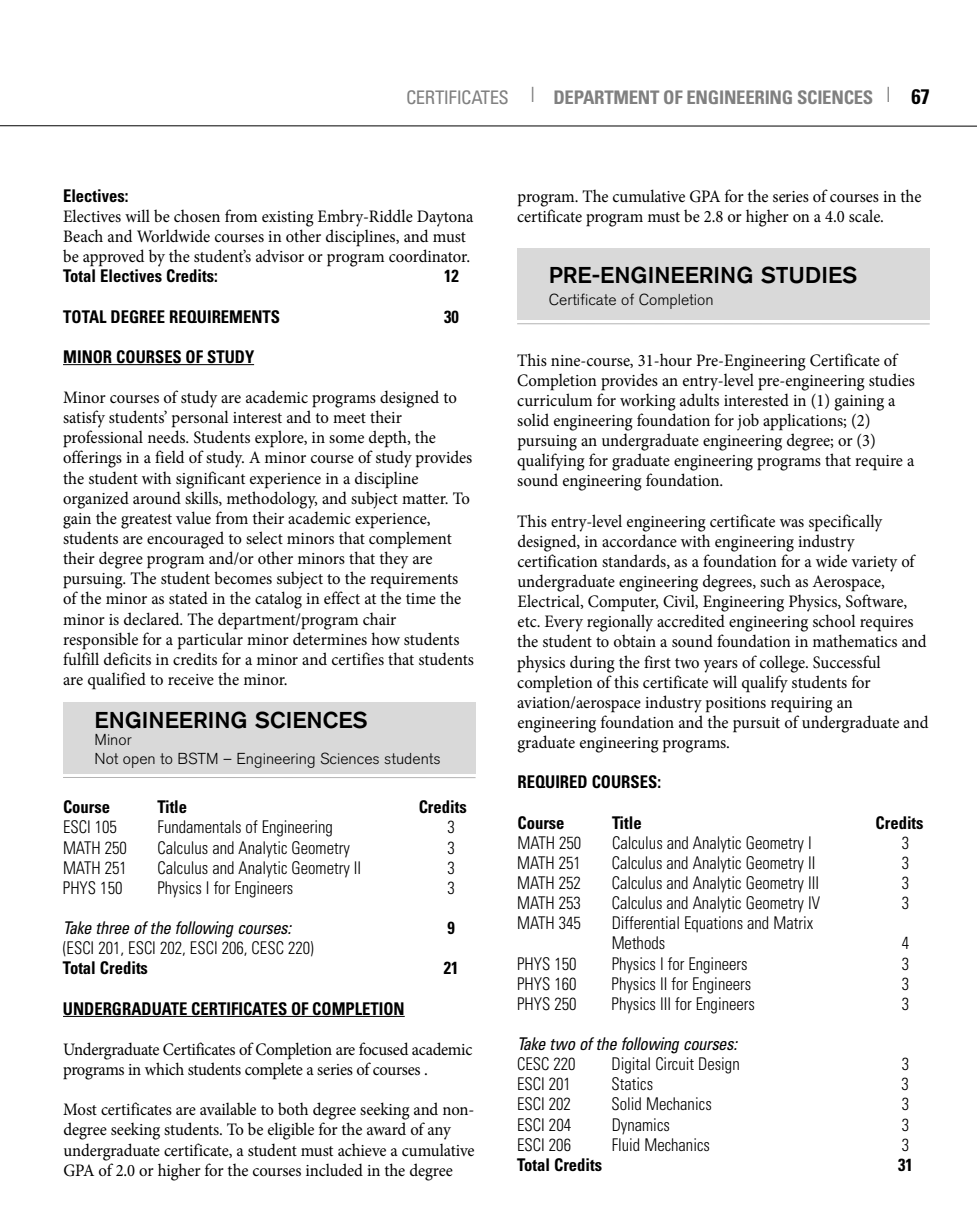
<style>
.page{position:relative;width:977px;height:1229px;background:#fff}
.page>*{position:absolute;margin:0;border:0;box-sizing:border-box;transform-origin:0 0}
.t1{font:500 22.75px "Akzidenz Grotesk Std";color:#000}
.t2{font:700 condensed 18.72px "Univers";letter-spacing:-.015em;color:#808080}
.t3{font:17.5px/20.1px "Minion Pro";color:#000;scale:.95 1}
.t4{font:300 condensed 17.5px/20.1px "Univers";color:#000;scale:.95 1}
.t5{font:700 condensed 17.5px "Univers";color:#000;scale:.95 1}
.t6{font:17.5px/20.1px "Minion Pro";letter-spacing:-.02em;color:#000;scale:.95 1}
.t7{font:italic condensed 17.5px "Univers";letter-spacing:-.025em;color:#000;scale:.95 1}
.t8{font:300 15.75px/18.9px "Akzidenz Grotesk Std";color:#000}
.s1{font-weight:400}
.s2{font-weight:400;font-size:21px}
.s3{font-size:21px;color:#000}
</style>
<div class="page">
<div style="left:517px;top:248px;width:412px;height:72px;background:#d9d9d9"></div>
<hr style="left:517px;top:323px;width:412px;height:1px;background:#b3b3b3">
<div style="left:63px;top:702px;width:412px;height:72px;background:#d9d9d9"></div>
<hr style="left:63px;top:777px;width:412px;height:1px;background:#b3b3b3">
<hr style="left:0;top:125px;width:976px;height:2px;background:#000">
<hr style="left:63px;top:364px;width:191px;height:1px;background:#000">
<hr style="left:63px;top:1016px;width:342px;height:1px;background:#000">
<p class="t2" style="left:406px;top:90px;width:525px"><span class="s1">CERTIFICATES</span> <span class="s2">|</span> DEPARTMENT OF ENGINEERING SCIENCES <span class="s2">|</span> <span class="s3">67</span></p>
<p class="t5" style="left:63px;top:189px;width:71px">Electives:</p>
<p class="t3" style="left:63px;top:208px;width:433px">Electives will be chosen from existing Embry-Riddle Daytona<br>Beach and Worldwide courses in other disciplines, and must be approved by the student’s advisor or program coordinator.</p>
<p class="t5" style="left:63px;top:269px;width:164px">Total Electives Credits:</p>
<p class="t5" style="left:444px;top:269px;width:17px">12</p>
<p class="t5" style="left:63px;top:310px;width:230px">TOTAL DEGREE REQUIREMENTS</p>
<p class="t5" style="left:444px;top:310px;width:17px">30</p>
<p class="t5" style="left:63px;top:350px;width:203px">MINOR COURSES OF STUDY</p>
<p class="t3" style="left:63px;top:389px;width:434px">Minor courses of study are academic programs designed to satisfy students’ personal interest and to meet their professional needs. Students explore, in some depth, the offerings in a field of study. A minor course of study provides the student with significant experience in a discipline organized around skills, methodology, and subject matter. To gain the greatest value from their academic experience, students are encouraged to select minors that complement their degree program and/or other minors that they are pursuing. The student becomes subject to the requirements of the minor as stated in the catalog in effect at the time the minor is declared. The department/program chair responsible for a particular minor determines how students fulfill deficits in credits for a minor and certifies that students are qualified to receive the minor.</p>
<h1 class="t1" style="left:94px;top:706px;width:275px">ENGINEERING SCIENCES</h1>
<p class="t8" style="left:94px;top:730px;width:348px">Minor<br>Not open to BSTM – Engineering Sciences students</p>
<p class="t5" style="left:63px;top:800px;width:51px">Course</p>
<p class="t5" style="left:158px;top:800px;width:33px">Title</p>
<p class="t5" style="left:418px;top:800px;width:52px">Credits</p>
<p class="t4" style="left:63px;top:818px;width:58px">ESCI 105</p>
<p class="t4" style="left:157px;top:818px;width:186px">Fundamentals of Engineering</p>
<p class="t4" style="left:447px;top:818px;width:9px">3</p>
<p class="t4" style="left:63px;top:838px;width:69px">MATH 250</p>
<p class="t4" style="left:157px;top:838px;width:204px">Calculus and Analytic Geometry</p>
<p class="t4" style="left:447px;top:838px;width:9px">3</p>
<p class="t4" style="left:63px;top:859px;width:69px">MATH 251</p>
<p class="t4" style="left:157px;top:859px;width:216px">Calculus and Analytic Geometry II</p>
<p class="t4" style="left:447px;top:859px;width:9px">3</p>
<p class="t4" style="left:63px;top:879px;width:64px">PHYS 150</p>
<p class="t4" style="left:157px;top:879px;width:144px">Physics I for Engineers</p>
<p class="t4" style="left:447px;top:879px;width:9px">3</p>
<p class="t7" style="left:63px;top:921px;width:242px">Take three of the following courses:</p>
<p class="t5" style="left:447px;top:921px;width:9px">9</p>
<p class="t4" style="left:63px;top:939px;width:266px">(ESCI 201, ESCI 202, ESCI 206, CESC 220)</p>
<p class="t5" style="left:63px;top:961px;width:91px">Total Credits</p>
<p class="t5" style="left:444px;top:961px;width:17px">21</p>
<p class="t5" style="left:63px;top:1002px;width:361px">UNDERGRADUATE CERTIFICATES OF COMPLETION</p>
<p class="t6" style="left:63px;top:1040px;width:432px">Undergraduate Certificates of Completion are focused academic programs in which students complete a series of courses .</p>
<p class="t3" style="left:63px;top:1101px;width:434px">Most certificates are available to both degree seeking and non&shy;degree seeking students. To be eligible for the award of any undergraduate certificate, a student must achieve a cumulative GPA of 2.0 or higher for the courses included in the degree</p>
<p class="t3" style="left:517px;top:188px;width:427px">program. The cumulative GPA for the series of courses in the certificate program must be 2.8 or higher on a 4.0 scale.</p>
<h1 class="t1" style="left:548px;top:261px;width:310px">PRE-ENGINEERING STUDIES</h1>
<p class="t8" style="left:548px;top:290px;width:166px">Certificate of Completion</p>
<p class="t3" style="left:517px;top:351px;width:420px">This nine-course, 31-hour Pre-Engineering Certificate of Completion provides an entry-level pre-engineering studies curriculum for working adults interested in (1) gaining a solid engineering foundation for job applications; (2) pursuing an undergraduate engineering degree; or (3) qualifying for graduate engineering programs that require a sound engineering foundation.</p>
<p class="t3" style="left:517px;top:512px;width:434px">This entry-level engineering certificate was specifically designed, in accordance with engineering industry certification standards, as a foundation for a wide variety of undergraduate engineering degrees, such as Aerospace, Electrical, Computer, Civil, Engineering Physics, Software, etc. Every regionally accredited engineering school requires the student to obtain a sound foundation in mathematics and physics during the first two years of college. Successful completion of this certificate will qualify students for aviation/aerospace industry positions requiring an engineering foundation and the pursuit of undergraduate and graduate engineering programs.</p>
<p class="t5" style="left:517px;top:775px;width:153px">REQUIRED COURSES:</p>
<p class="t5" style="left:517px;top:816px;width:51px">Course</p>
<p class="t5" style="left:612px;top:816px;width:33px">Title</p>
<p class="t5" style="left:875px;top:816px;width:52px">Credits</p>
<p class="t4" style="left:517px;top:834px;width:69px">MATH 250</p>
<p class="t4" style="left:612px;top:834px;width:212px">Calculus and Analytic Geometry I</p>
<p class="t4" style="left:901px;top:834px;width:9px">3</p>
<p class="t4" style="left:517px;top:854px;width:69px">MATH 251</p>
<p class="t4" style="left:611px;top:854px;width:216px">Calculus and Analytic Geometry II</p>
<p class="t4" style="left:901px;top:854px;width:9px">3</p>
<p class="t4" style="left:517px;top:874px;width:69px">MATH 252</p>
<p class="t4" style="left:611px;top:874px;width:220px">Calculus and Analytic Geometry III</p>
<p class="t4" style="left:901px;top:874px;width:9px">3</p>
<p class="t4" style="left:517px;top:894px;width:69px">MATH 253</p>
<p class="t4" style="left:611px;top:894px;width:221px">Calculus and Analytic Geometry IV</p>
<p class="t4" style="left:901px;top:894px;width:9px">3</p>
<p class="t4" style="left:517px;top:914px;width:69px">MATH 345</p>
<p class="t4" style="left:611px;top:914px;width:213px">Differential Equations and Matrix<br>Methods</p>
<p class="t4" style="left:901px;top:934px;width:9px">4</p>
<p class="t4" style="left:517px;top:954px;width:64px">PHYS 150</p>
<p class="t4" style="left:611px;top:954px;width:145px">Physics I for Engineers</p>
<p class="t4" style="left:901px;top:954px;width:9px">3</p>
<p class="t4" style="left:517px;top:975px;width:64px">PHYS 160</p>
<p class="t4" style="left:611px;top:975px;width:148px">Physics II for Engineers</p>
<p class="t4" style="left:901px;top:975px;width:9px">3</p>
<p class="t4" style="left:517px;top:995px;width:64px">PHYS 250</p>
<p class="t4" style="left:611px;top:995px;width:152px">Physics III for Engineers</p>
<p class="t4" style="left:901px;top:995px;width:9px">3</p>
<p class="t7" style="left:517px;top:1037px;width:233px">Take two of the following courses:</p>
<p class="t4" style="left:517px;top:1055px;width:63px">CESC 220</p>
<p class="t4" style="left:611px;top:1055px;width:136px">Digital Circuit Design</p>
<p class="t4" style="left:901px;top:1055px;width:9px">3</p>
<p class="t4" style="left:517px;top:1075px;width:58px">ESCI 201</p>
<p class="t4" style="left:611px;top:1075px;width:45px">Statics</p>
<p class="t4" style="left:901px;top:1075px;width:9px">3</p>
<p class="t4" style="left:517px;top:1095px;width:58px">ESCI 202</p>
<p class="t4" style="left:611px;top:1095px;width:107px">Solid Mechanics</p>
<p class="t4" style="left:901px;top:1095px;width:9px">3</p>
<p class="t4" style="left:517px;top:1115px;width:58px">ESCI 204</p>
<p class="t4" style="left:611px;top:1115px;width:63px">Dynamics</p>
<p class="t4" style="left:901px;top:1115px;width:9px">3</p>
<p class="t4" style="left:517px;top:1136px;width:58px">ESCI 206</p>
<p class="t4" style="left:611px;top:1136px;width:105px">Fluid Mechanics</p>
<p class="t4" style="left:901px;top:1136px;width:9px">3</p>
<p class="t5" style="left:517px;top:1158px;width:91px">Total Credits</p>
<p class="t5" style="left:898px;top:1158px;width:17px">31</p>
</div>
